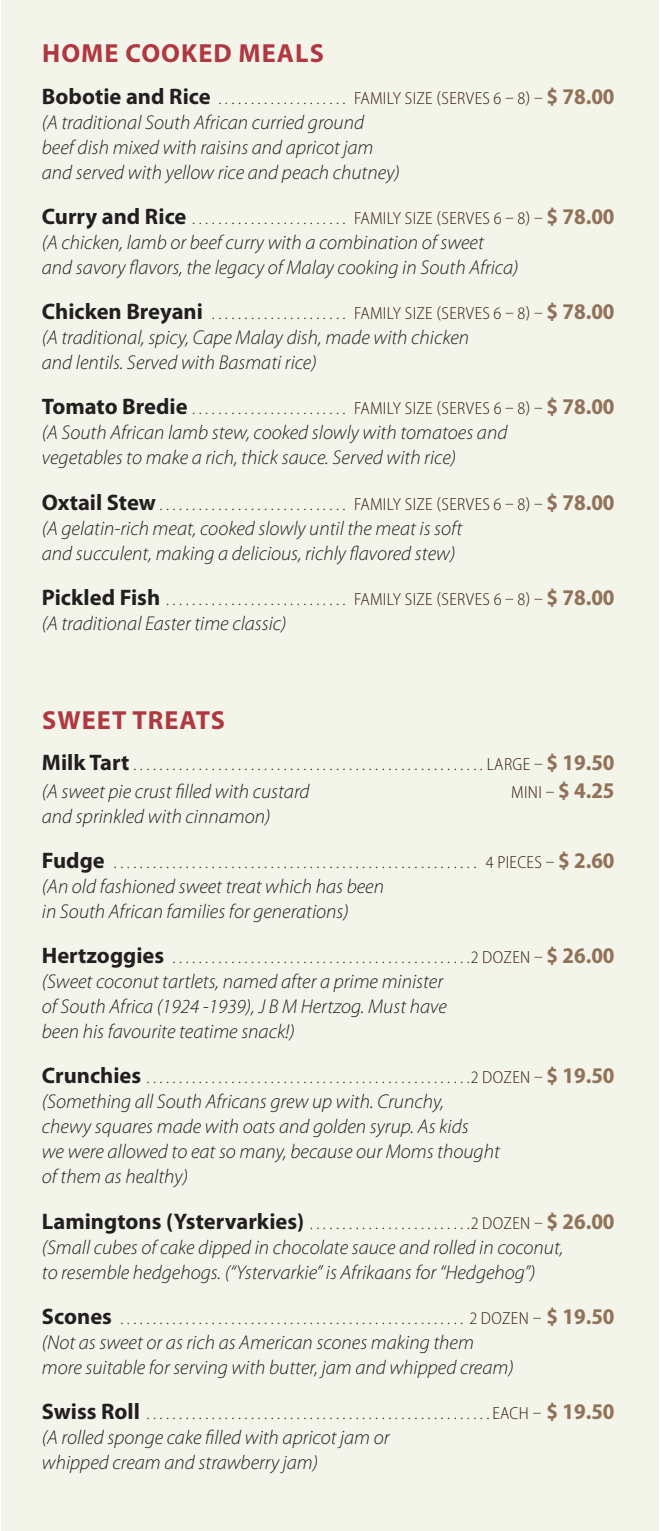
<style>
.page{position:relative;width:660px;height:1531px;background:#fff}
.page>*{position:absolute;margin:0;border:0;box-sizing:border-box;transform-origin:0 0}
.Head_A{font:700 26.25px "Myriad Pro";letter-spacing:.04em;color:#b03840}
.Body_italic{font:italic 300 20px/25px "Myriad Pro";color:#231f20}
.Head_B{font:300 semi-condensed 17.5px "Myriad Pro";letter-spacing:.02em;color:#361d0d}
.Body_italic-2{font:300 semi-condensed 17.5px "Myriad Pro";color:#361d0d}
.s1{font-weight:700;font-stretch:normal;font-size:22.5px;color:#231f20}
.s2{font-weight:700;font-size:22.5px;color:#917158}
</style>
<div class="page">
<div style="left:1px;top:0;width:657px;height:1531px;background:#f3f4ea"></div>
<p class="Head_A" style="left:42px;top:36px;width:283px">HOME COOKED MEALS</p>
<p class="Head_B" style="left:42px;top:87px;width:573px"><span class="s1">Bobotie and Rice</span> . . . . . . . . . . . . . . . . . . . . FAMILY SIZE (SERVES 6 – 8) – <span class="s2">$ 78.00</span></p>
<p class="Body_italic" style="left:42px;top:109px;width:359px">(A traditional South African curried ground beef dish mixed with raisins and apricot jam and served with yellow rice and peach chutney)</p>
<p class="Head_B" style="left:42px;top:208px;width:573px"><span class="s1">Curry and Rice</span> . . . . . . . . . . . . . . . . . . . . . . . . FAMILY SIZE (SERVES 6 – 8) – <span class="s2">$ 78.00</span></p>
<p class="Body_italic" style="left:42px;top:230px;width:477px">(A chicken, lamb or beef curry with a combination of sweet and savory flavors, the legacy of Malay cooking in South Africa)</p>
<p class="Head_B" style="left:42px;top:303px;width:573px"><span class="s1">Chicken Breyani</span> . . . . . . . . . . . . . . . . . . . . . FAMILY SIZE (SERVES 6 – 8) – <span class="s2">$ 78.00</span></p>
<p class="Body_italic" style="left:42px;top:325px;width:428px">(A traditional, spicy, Cape Malay dish, made with chicken and lentils. Served with Basmati rice)</p>
<p class="Head_B" style="left:42px;top:398px;width:573px"><span class="s1">Tomato Bredie</span> . . . . . . . . . . . . . . . . . . . . . . . . FAMILY SIZE (SERVES 6 – 8) – <span class="s2">$ 78.00</span></p>
<p class="Body_italic" style="left:42px;top:420px;width:466px">(A South African lamb stew, cooked slowly with tomatoes and vegetables to make a rich, thick sauce. Served with rice)</p>
<p class="Head_B" style="left:42px;top:493px;width:573px"><span class="s1">Oxtail Stew</span> . . . . . . . . . . . . . . . . . . . . . . . . . . . . . FAMILY SIZE (SERVES 6 – 8) – <span class="s2">$ 78.00</span></p>
<p class="Body_italic" style="left:42px;top:515px;width:421px">(A gelatin-rich meat, cooked slowly until the meat is soft and succulent, making a delicious, richly flavored stew)</p>
<p class="Head_B" style="left:42px;top:589px;width:573px"><span class="s1">Pickled Fish</span> . . . . . . . . . . . . . . . . . . . . . . . . . . . . FAMILY SIZE (SERVES 6 – 8) – <span class="s2">$ 78.00</span></p>
<p class="Body_italic" style="left:42px;top:610px;width:246px">(A traditional Easter time classic)</p>
<p class="Head_A" style="left:42px;top:702px;width:184px">SWEET TREATS</p>
<p class="Head_B" style="left:42px;top:754px;width:573px"><span class="s1">Milk Tart</span> . . . . . . . . . . . . . . . . . . . . . . . . . . . . . . . . . . . . . . . . . . . . . . . . . . . . . LARGE – <span class="s2">$ 19.50</span></p>
<p class="Body_italic" style="left:42px;top:778px;width:269px">(A sweet pie crust filled with custard</p>
<p class="Body_italic-2" style="left:510px;top:781px;width:105px">MINI – <span class="s2">$ 4.25</span></p>
<p class="Body_italic" style="left:42px;top:803px;width:230px">and sprinkled with cinnamon)</p>
<p class="Head_B" style="left:42px;top:851px;width:573px"><span class="s1">Fudge</span> . . . . . . . . . . . . . . . . . . . . . . . . . . . . . . . . . . . . . . . . . . . . . . . . . . . . . . . . 4 PIECES – <span class="s2">$ 2.60</span></p>
<p class="Body_italic" style="left:42px;top:873px;width:343px">(An old fashioned sweet treat which has been in South African families for generations)</p>
<p class="Head_B" style="left:42px;top:947px;width:573px"><span class="s1">Hertzoggies</span> . . . . . . . . . . . . . . . . . . . . . . . . . . . . . . . . . . . . . . . . . . . . . 2 DOZEN – <span class="s2">$ 26.00</span></p>
<p class="Body_italic" style="left:42px;top:969px;width:406px">(Sweet coconut tartlets, named after a prime minister of South Africa (1924 -1939), J B M Hertzog. Must have been his favourite teatime snack!)</p>
<p class="Head_B" style="left:42px;top:1067px;width:573px"><span class="s1">Crunchies</span> . . . . . . . . . . . . . . . . . . . . . . . . . . . . . . . . . . . . . . . . . . . . . . . . . 2 DOZEN – <span class="s2">$ 19.50</span></p>
<p class="Body_italic" style="left:42px;top:1089px;width:459px">(Something all South Africans grew up with. Crunchy,<br>chewy squares made with oats and golden syrup. As kids<br>we were allowed to eat so many, because our Moms thought of them as healthy)</p>
<p class="Head_B" style="left:42px;top:1212px;width:573px"><span class="s1">Lamingtons (Ystervarkies)</span> . . . . . . . . . . . . . . . . . . . . . . . . 2 DOZEN – <span class="s2">$ 26.00</span></p>
<p class="Body_italic" style="left:42px;top:1234px;width:522px">(Small cubes of cake dipped in chocolate sauce and rolled in coconut, to resemble hedgehogs. (“Ystervarkie” is Afrikaans for “Hedgehog”)</p>
<p class="Head_B" style="left:42px;top:1307px;width:573px"><span class="s1">Scones</span> . . . . . . . . . . . . . . . . . . . . . . . . . . . . . . . . . . . . . . . . . . . . . . . . . . . . . 2 DOZEN – <span class="s2">$ 19.50</span></p>
<p class="Body_italic" style="left:42px;top:1329px;width:473px">(Not as sweet or as rich as American scones making them more suitable for serving with butter, jam and whipped cream)</p>
<p class="Head_B" style="left:42px;top:1403px;width:573px"><span class="s1">Swiss Roll</span> . . . . . . . . . . . . . . . . . . . . . . . . . . . . . . . . . . . . . . . . . . . . . . . . . . . . EACH – <span class="s2">$ 19.50</span></p>
<p class="Body_italic" style="left:42px;top:1425px;width:349px">(A rolled sponge cake filled with apricot jam or whipped cream and strawberry jam)</p>
</div>
